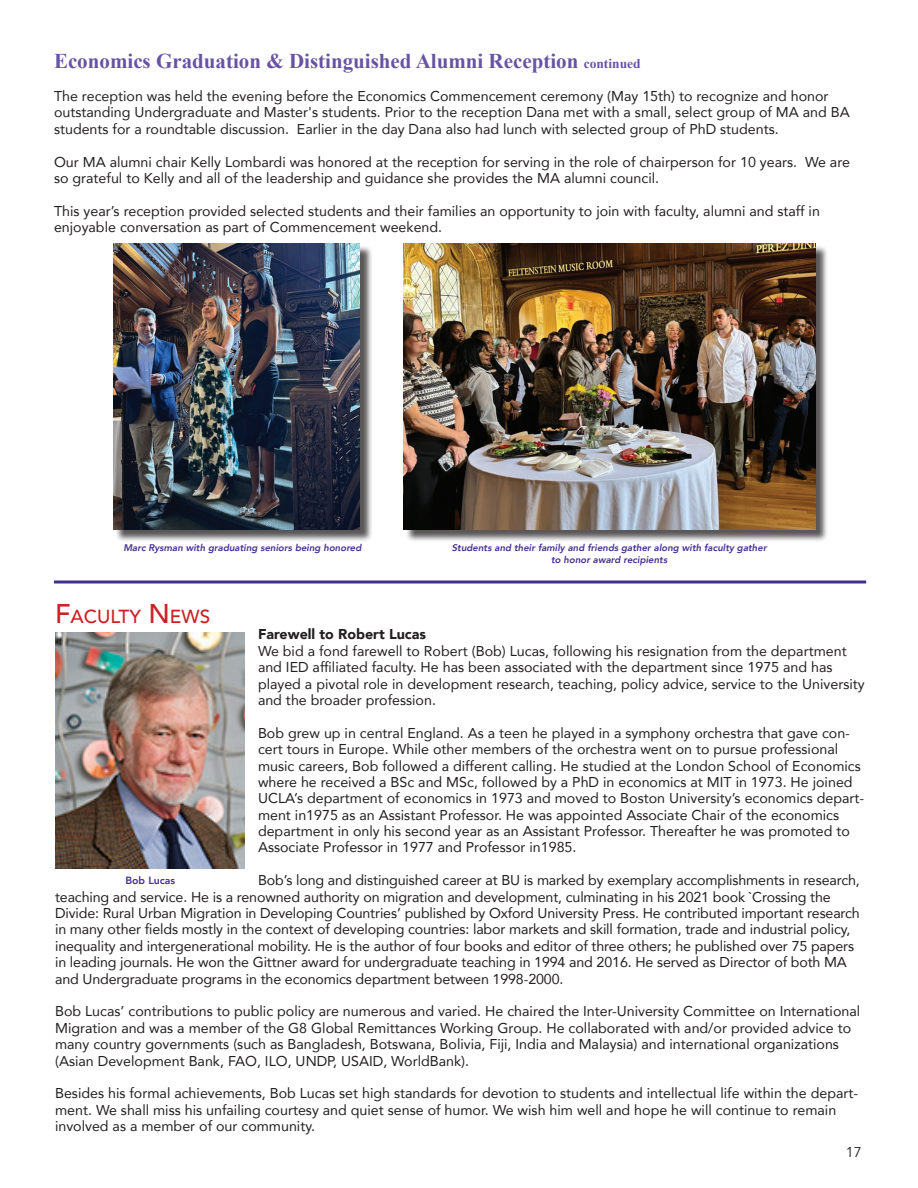
<style>
.page{position:relative;width:918px;height:1188px;background:#fff}
.page>*{position:absolute;margin:0;border:0;box-sizing:border-box;transform-origin:0 0}
.t1{font:700 21px "Times New Roman";color:#6653a2}
.t2{font:500 18.9px "Avenir";color:#cd2026}
.t3{font:14.25px/16.4px "Avenir";color:#231f20}
.t4{font:900 14.25px "Avenir";color:#231f20}
.t5{font:14.25px "Avenir";color:#231f20}
.t6{font:800 10.5px "Avenir";color:#452f92}
.t7{font:italic 800 9.6px/11.7px "Avenir";color:#452f92;text-align:center}
.s1{font-size:13.5px}
.s2{font-size:27px}
</style>
<div class="page">
<div style="left:115px;top:245px;width:258px;height:297px;background:#231f20;opacity:.75"></div>
<img style="left:113px;top:243px;width:247px;height:286px">
<div style="left:405px;top:245px;width:424px;height:297px;background:#231f20;opacity:.75"></div>
<img style="left:403px;top:243px;width:413px;height:286px">
<svg style="left:54px;top:580px;width:812px;height:4px;background:#7362ad"></svg>
<img style="left:56px;top:632px;width:189px;height:236px">
<h1 class="t1" style="left:54px;top:47px;width:588px">Economics Graduation &amp; Distinguished Alumni Reception <span class="s1">continued</span></h1>
<p class="t3" style="left:54px;top:87px;width:797px">The reception was held the evening before the Economics Commencement ceremony (May 15th) to recognize and honor outstanding Undergraduate and Master's students. Prior to the reception Dana met with a small, select group of MA and BA students for a roundtable discussion. Earlier in the day Dana also had lunch with selected group of PhD students.</p>
<p class="t3" style="left:54px;top:153px;width:798px">Our MA alumni chair Kelly Lombardi was honored at the reception for serving in the role of chairperson for 10 years. We are so grateful to Kelly and all of the leadership and guidance she provides the MA alumni council.</p>
<p class="t3" style="left:54px;top:202px;width:767px">This year’s reception provided selected students and their families an opportunity to join with faculty, alumni and staff in enjoyable conversation as part of Commencement weekend.</p>
<p class="t7" style="left:123px;top:542px;width:240px">Marc Rysman with graduating seniors being honored</p>
<p class="t7" style="left:452px;top:542px;width:317px">Students and their family and friends gather along with faculty gather to honor award recipients</p>
<h2 class="t2" style="left:55px;top:600px;width:157px"><span class="s2">F</span>ACULTY <span class="s2">N</span> EWS</h2>
<p class="t4" style="left:258px;top:622px;width:170px">Farewell to Robert Lucas</p>
<p class="t3" style="left:258px;top:642px;width:608px">We bid a fond farewell to Robert (Bob) Lucas, following his resignation from the department and IED affiliated faculty. He has been associated with the department since 1975 and has played a pivotal role in development research, teaching, policy advice, service to the University and the broader profession.</p>
<p class="t3" style="left:258px;top:724px;width:608px">Bob grew up in central England. As a teen he played in a symphony orchestra that gave con&shy;cert tours in Europe. While other members of the orchestra went on to pursue professional music careers, Bob followed a different calling. He studied at the London School of Economics where he received a BSc and MSc, followed by a PhD in economics at MIT in 1973. He joined UCLA’s department of economics in 1973 and moved to Boston University’s economics depart&shy;ment in1975 as an Assistant Professor. He was appointed Associate Chair of the economics department in only his second year as an Assistant Professor. Thereafter he was promoted to Associate Professor in 1977 and Professor in1985.</p>
<p class="t3" style="left:55px;top:872px;width:806px;text-indent:203px">Bob’s long and distinguished career at BU is marked by exemplary accomplishments in research, teaching and service. He is a renowned authority on migration and development, culminating in his 2021 book `Crossing the Divide: Rural Urban Migration in Developing Countries’ published by Oxford University Press. He contributed important research in many other fields mostly in the context of developing countries: labor markets and skill formation, trade and industrial policy, inequality and intergenerational mobility. He is the author of four books and editor of three others; he published over 75 papers in leading journals. He won the Gittner award for undergraduate teaching in 1994 and 2016. He served as Director of both MA and Undergraduate programs in the economics department between 1998-2000.</p>
<p class="t3" style="left:55px;top:1003px;width:807px">Bob Lucas’ contributions to public policy are numerous and varied. He chaired the Inter-University Committee on International Migration and was a member of the G8 Global Remittances Working Group. He collaborated with and/or provided advice to many country governments (such as Bangladesh, Botswana, Bolivia, Fiji, India and Malaysia) and international organizations (Asian Development Bank, FAO, ILO, UNDP, USAID, WorldBank).</p>
<p class="t3" style="left:55px;top:1085px;width:805px">Besides his formal achievements, Bob Lucas set high standards for devotion to students and intellectual life within the depart&shy;ment. We shall miss his unfailing courtesy and quiet sense of humor. We wish him well and hope he will continue to remain involved as a member of our community.</p>
<p class="t6" style="left:125px;top:872px;width:51px">Bob Lucas</p>
<p class="t5" style="left:846px;top:1143px;width:17px">17</p>
</div>
